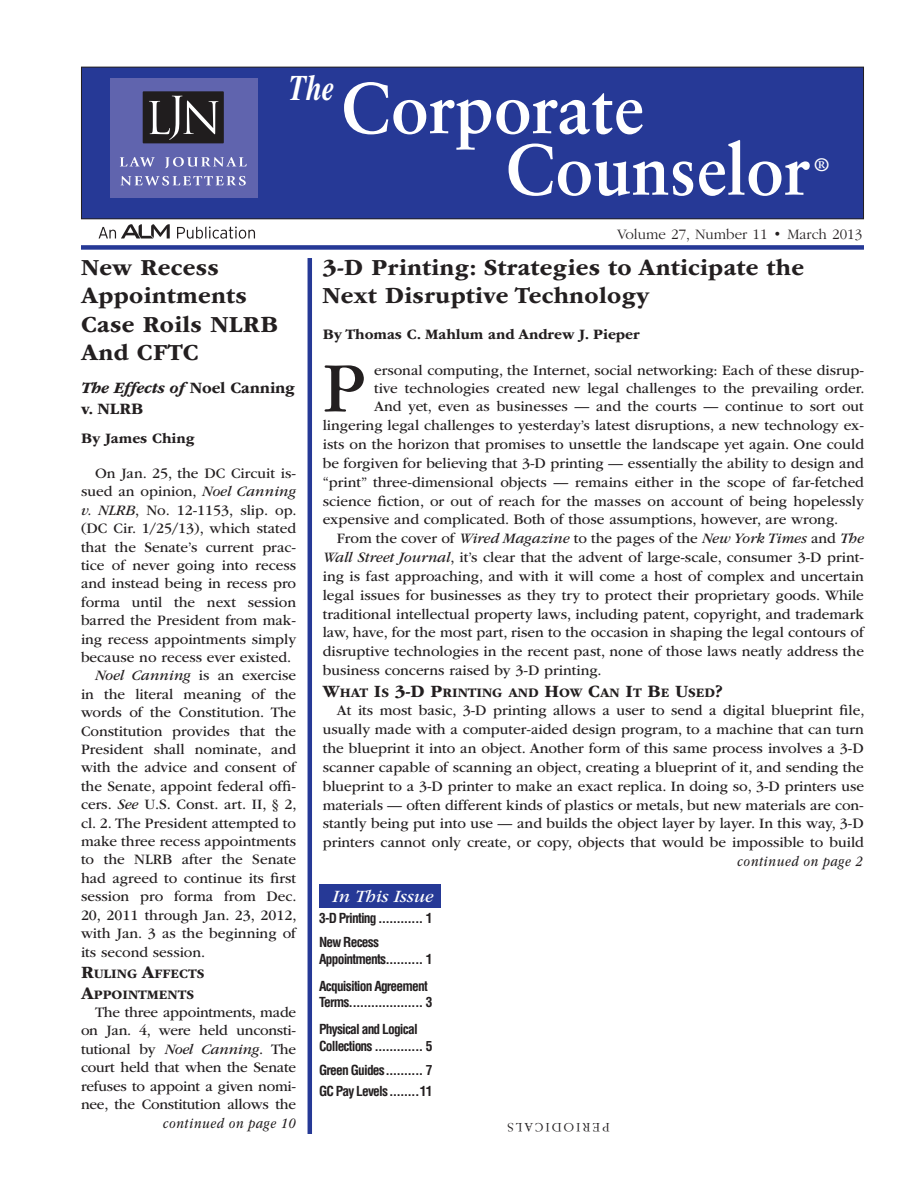
<style>
.page{position:relative;width:918px;height:1188px;background:#fff}
.page>*{position:absolute;margin:0;border:0;box-sizing:border-box;transform-origin:0 0}
.t1{font:73.8px "ITC Garamond Std";color:#231f20}
.t2{font:700 72px/61.5px "Sabon LT Std";color:#fff;scale:.95 1}
.t3{font:italic 700 36px "Times LT Std";color:#fff;scale:.79 1}
.t4{font:700 24px/28.5px "ITC Garamond Std";letter-spacing:.015em;color:#231f20}
.t5{font:italic 18px "ITC Garamond Std";color:#fff}
.t6{font:700 18px "Sabon LT Std";color:#fff;scale:1.06 1}
.t7{font:700 16.5px/21px "ITC Garamond Std";color:#231f20}
.t8{font:15px/18.9px "ITC Garamond Std";color:#231f20;text-align:justify}
.t9{font:700 15px "ITC Garamond Std";color:#231f20}
.t10{font:italic 15px "ITC Garamond Std";letter-spacing:.05em;color:#231f20;scale:.82 1}
.t11{font:300 15px "ITC Garamond Std";color:#231f20}
.t12{font:700 condensed 13.5px/24px "Helvetica LT Std";letter-spacing:-.06em;color:#231f20}
.t13{font:700 13.5px/21.1px "ITC Garamond Std";color:#231f20}
.t14{font:300 13.5px "ITC Garamond Std";letter-spacing:.15em;color:#231f20}
.s1{font-style:italic}
.s2{font-size:18px}
</style>
<div class="page">
<div style="left:319px;top:884px;width:122px;height:24px;background:#263996"></div>
<hr style="left:308px;top:258px;width:4px;height:876px;background:#263996">
<div style="left:81px;top:245px;width:783px;height:5px;background:#263996"></div>
<div style="left:81px;top:67px;width:783px;height:152px;background:#263996"></div>
<div style="left:81px;top:67px;width:783px;height:152px;border:1px solid #231f20"></div>
<div style="left:110px;top:78px;width:148px;height:120px;background:#6064ae"></div>
<div style="left:143px;top:91px;width:81px;height:52px;background:#201d1e"></div>
<svg style="left:149px;top:96px;width:69px;height:44px"></svg>
<svg style="left:120px;top:157px;width:35px;height:10px"></svg>
<svg style="left:165px;top:157px;width:82px;height:11px"></svg>
<svg style="left:121px;top:176px;width:125px;height:10px"></svg>
<svg style="left:177px;top:226px;width:78px;height:13px"></svg>
<svg style="left:99px;top:224px;width:71px;height:14px"></svg>
<h3 class="t3" style="left:289px;top:66px;width:60px">The</h3>
<h2 class="t2" style="left:506px;top:76px;width:323px;text-indent:-165px">Corporate<br>Counselor</h2>
<p class="t6" style="left:814px;top:153px;width:16px">®</p>
<p class="t11" style="left:617px;top:226px;width:247px">Volume 27, Number 11 • March 2013</p>
<h3 class="t4" style="left:81px;top:253px;width:198px">New Recess<br>Appointments<br>Case Roils NLRB<br>And CFTC</h3>
<p class="t7" style="left:81px;top:377px;width:216px"><span class="s1">The Effects of</span> Noel Canning v. NLRB</p>
<p class="t9" style="left:81px;top:430px;width:115px">By James Ching</p>
<p class="t8" style="left:95px;top:464px;width:203px">On Jan. 25, the DC Circuit is-</p>
<p class="t8" style="left:81px;top:482px;width:217px">sued an opinion, <span class="s1">Noel Canning</span></p>
<p class="t8" style="left:81px;top:501px;width:217px"><span class="s1">v. NLRB</span>, No. 12-1153, slip. op.</p>
<p class="t8" style="left:81px;top:519px;width:217px">(DC Cir. 1/25/13), which stated</p>
<p class="t8" style="left:81px;top:538px;width:217px">that the Senate’s current prac-</p>
<p class="t8" style="left:81px;top:556px;width:217px">tice of never going into recess</p>
<p class="t8" style="left:81px;top:574px;width:217px">and instead being in recess pro</p>
<p class="t8" style="left:81px;top:593px;width:217px">forma until the next session</p>
<p class="t8" style="left:81px;top:611px;width:217px">barred the President from mak-</p>
<p class="t8" style="left:81px;top:630px;width:217px">ing recess appointments simply</p>
<p class="t8" style="left:81px;top:648px;width:212px">because no recess ever existed.</p>
<p class="t8" style="left:95px;top:666px;width:203px"><span class="s1">Noel Canning</span> is an exercise</p>
<p class="t8" style="left:81px;top:685px;width:217px">in the literal meaning of the</p>
<p class="t8" style="left:81px;top:703px;width:217px">words of the Constitution. The</p>
<p class="t8" style="left:81px;top:722px;width:217px">Constitution provides that the</p>
<p class="t8" style="left:81px;top:740px;width:217px">President shall nominate, and</p>
<p class="t8" style="left:81px;top:758px;width:217px">with the advice and consent of</p>
<p class="t8" style="left:81px;top:777px;width:217px">the Senate, appoint federal offi-</p>
<p class="t8" style="left:81px;top:795px;width:217px">cers. <span class="s1">See</span> U.S. Const. art. II, § 2,</p>
<p class="t8" style="left:81px;top:814px;width:217px">cl. 2. The President attempted to</p>
<p class="t8" style="left:81px;top:832px;width:217px">make three recess appointments</p>
<p class="t8" style="left:81px;top:850px;width:217px">to the NLRB after the Senate</p>
<p class="t8" style="left:81px;top:869px;width:217px">had agreed to continue its first</p>
<p class="t8" style="left:81px;top:887px;width:217px">session pro forma from Dec.</p>
<p class="t8" style="left:81px;top:906px;width:217px">20, 2011 through Jan. 23, 2012,</p>
<p class="t8" style="left:81px;top:924px;width:217px">with Jan. 3 as the beginning of</p>
<p class="t8" style="left:81px;top:942px;width:126px">its second session.</p>
<p class="t13" style="left:81px;top:963px;width:125px"><span class="s2">R</span>ULING <span class="s2">A</span>FFECTS<br><span class="s2">A</span>PPOINTMENTS</p>
<p class="t8" style="left:81px;top:1003px;width:217px;line-height:18.5px;text-indent:14px">The three appointments, made on Jan. 4, were held unconsti&shy;tutional by <span class="s1">Noel Canning</span>. The court held that when the Senate refuses to appoint a given nomi&shy;nee, the Constitution allows the</p>
<p class="t10" style="left:163px;top:1115px;width:163px">continued on page 10</p>
<h3 class="t4" style="left:323px;top:253px;width:483px">3-D Printing: Strategies to Anticipate the<br>Next Disruptive Technology</h3>
<p class="t9" style="left:323px;top:326px;width:319px">By Thomas C. Mahlum and Andrew J. Pieper</p>
<h1 class="t1" style="left:323px;top:348px;width:45px">P</h1>
<p class="t8" style="left:374px;top:361px;width:491px">ersonal computing, the Internet, social networking: Each of these disrup-</p>
<p class="t8" style="left:374px;top:379px;width:492px">tive technologies created new legal challenges to the prevailing order.</p>
<p class="t8" style="left:374px;top:397px;width:491px">And yet, even as businesses — and the courts — continue to sort out</p>
<p class="t8" style="left:323px;top:416px;width:543px">lingering legal challenges to yesterday’s latest disruptions, a new technology ex-</p>
<p class="t8" style="left:323px;top:435px;width:543px">ists on the horizon that promises to unsettle the landscape yet again. One could</p>
<p class="t8" style="left:323px;top:454px;width:543px">be forgiven for believing that 3-D printing — essentially the ability to design and</p>
<p class="t8" style="left:323px;top:473px;width:543px">“print” three-dimensional objects — remains either in the scope of far-fetched</p>
<p class="t8" style="left:323px;top:492px;width:543px">science fiction, or out of reach for the masses on account of being hopelessly</p>
<p class="t8" style="left:323px;top:510px;width:517px">expensive and complicated. Both of those assumptions, however, are wrong.</p>
<p class="t8" style="left:337px;top:529px;width:529px">From the cover of <span class="s1">Wired Magazine</span> to the pages of the <span class="s1">New York Times</span> and <span class="s1">The</span></p>
<p class="t8" style="left:323px;top:548px;width:543px"><span class="s1">Wall Street Journal</span>, it’s clear that the advent of large-scale, consumer 3-D print-</p>
<p class="t8" style="left:323px;top:567px;width:543px">ing is fast approaching, and with it will come a host of complex and uncertain</p>
<p class="t8" style="left:323px;top:586px;width:543px">legal issues for businesses as they try to protect their proprietary goods. While</p>
<p class="t8" style="left:323px;top:605px;width:543px">traditional intellectual property laws, including patent, copyright, and trademark</p>
<p class="t8" style="left:323px;top:623px;width:543px">law, have, for the most part, risen to the occasion in shaping the legal contours of</p>
<p class="t8" style="left:323px;top:642px;width:543px">disruptive technologies in the recent past, none of those laws neatly address the</p>
<p class="t8" style="left:323px;top:661px;width:280px">business concerns raised by 3-D printing.</p>
<p class="t13" style="left:323px;top:682px;width:401px"><span class="s2">W</span>HAT <span class="s2">I</span>S <span class="s2">3-D P</span>RINTING AND <span class="s2">H</span>OW <span class="s2">C</span>AN <span class="s2">I</span>T <span class="s2">B</span>E <span class="s2">U</span>SED<span class="s2">?</span></p>
<p class="t8" style="left:323px;top:701px;width:543px;text-indent:14px">At its most basic, 3-D printing allows a user to send a digital blueprint file, usually made with a computer-aided design program, to a machine that can turn the blueprint it into an object. Another form of this same process involves a 3-D scanner capable of scanning an object, creating a blueprint of it, and sending the blueprint to a 3-D printer to make an exact replica. In doing so, 3-D printers use materials — often different kinds of plastics or metals, but new materials are con&shy;stantly being put into use — and builds the object layer by layer. In this way, 3-D printers cannot only create, or copy, objects that would be impossible to build</p>
<p class="t5" style="left:332px;top:887px;width:102px">In This Issue</p>
<p class="t12" style="left:319px;top:906px;width:115px">3-D Printing ............ 1<br>New Recess</p>
<p class="t12" style="left:319px;top:945px;width:115px;line-height:27px">Appointments.......... 1<br>Acquisition Agreement</p>
<p class="t12" style="left:319px;top:989px;width:115px;line-height:27px">Terms.................... 3<br>Physical and Logical</p>
<p class="t12" style="left:319px;top:1034px;width:115px">Collections ............. 5<br>Green Guides.......... 7</p>
<p class="t12" style="left:319px;top:1079px;width:115px">GC Pay Levels........11</p>
<p class="t14" style="left:610px;top:1134px;width:104px;rotate:-180deg">PERIODICALS</p>
<p class="t10" style="left:737px;top:853px;width:154px">continued on page 2</p>
</div>
